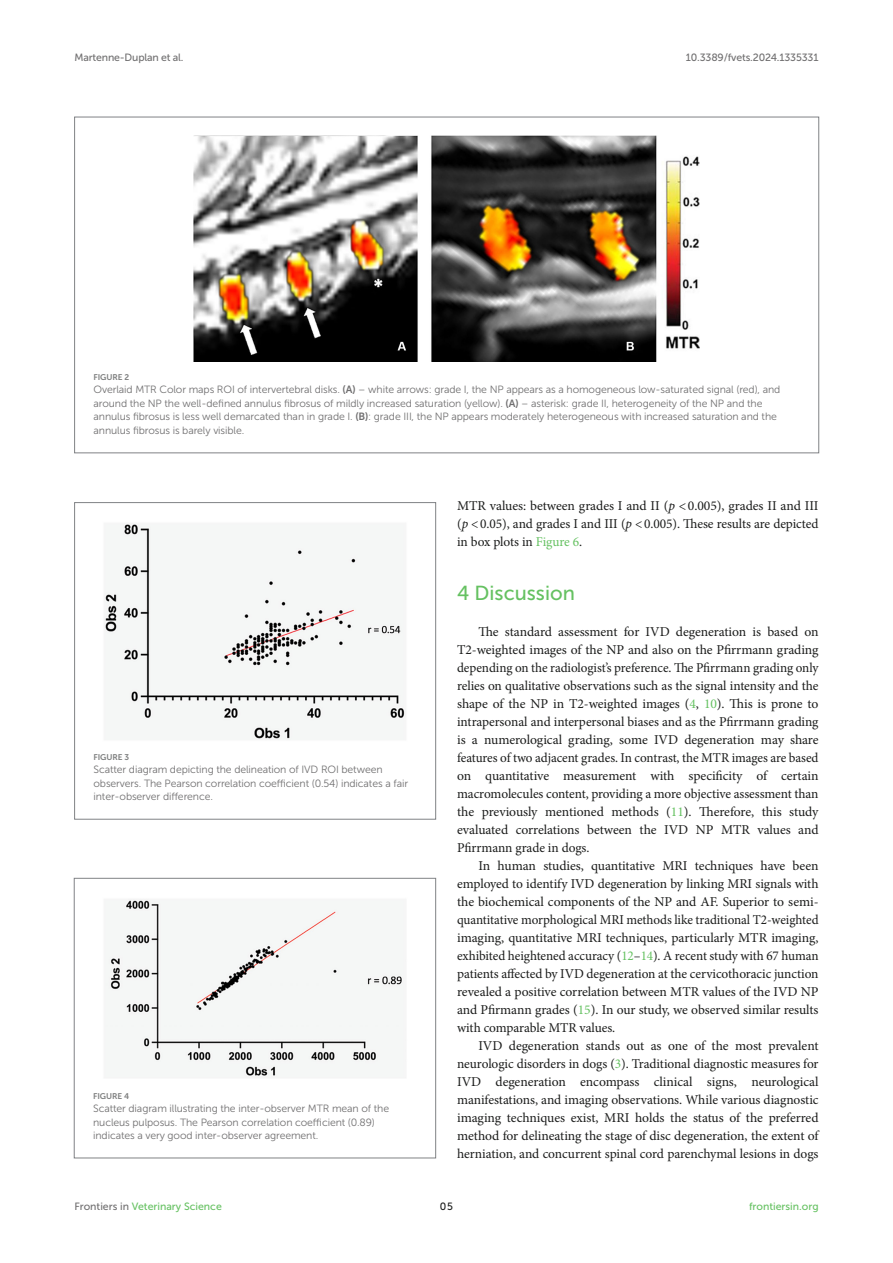
<style>
.page{position:relative;width:893px;height:1263px;background:#fff}
.page>*{position:absolute;margin:0;border:0;box-sizing:border-box;transform-origin:0 0}
.HEAD_1{font:20.25px "Museo Sans 500";color:#65c161}
.TEXT{font:13.5px/18px "Minion Pro";letter-spacing:-.005em;color:#1b1c1b;text-align:justify}
.TEXT_FLUSH{font:13.5px/18px "Minion Pro";letter-spacing:-.005em;color:#1b1c1b;text-align:justify}
.FIG_LEG{font:10.5px/13.5px "Museo Sans 300";letter-spacing:-.01em;color:#706f70}
.t1{font:10.5px "Museo Sans 500";letter-spacing:-.015em;color:#706f70}
.t2{font:10.5px "Museo Sans 500";color:#65c161}
.t3{font:10.5px "Museo Sans 500";color:#1b1c1b}
.FIG_HD{font:8.25px "Museo Sans 700";letter-spacing:-.01em;color:#7e7f7f}
.s1{font-family:"Museo Sans 700"}
.s2{font-style:italic}
.s3{color:#65c161}
.s4{color:#706f70}
</style>
<div class="page">
<img style="left:194px;top:136px;width:506px;height:225px">
<img style="left:104px;top:523px;width:302px;height:217px">
<div style="left:74px;top:502px;width:362px;height:317px;border:1px solid #808285"></div>
<img style="left:105px;top:899px;width:301px;height:179px">
<div style="left:74px;top:878px;width:362px;height:280px;border:1px solid #808285"></div>
<p class="t1" style="left:74px;top:51px;width:111px">Martenne-Duplan et al.</p>
<p class="t1" style="left:686px;top:51px;width:134px">10.3389/fvets.2024.1335331</p>
<p class="FIG_HD" style="left:94px;top:372px;width:37px">FIGURE 2</p>
<p class="FIG_LEG" style="left:94px;top:383px;width:688px">Overlaid MTR Color maps ROI of intervertebral disks. <span class="s1">(A)</span> – white arrows: grade I, the NP appears as a homogeneous low-saturated signal (red), and around the NP the well-defined annulus fibrosus of mildly increased saturation (yellow). <span class="s1">(A)</span> – asterisk: grade II, heterogeneity of the NP and the annulus fibrosus is less well demarcated than in grade I. <span class="s1">(B)</span>: grade III, the NP appears moderately heterogeneous with increased saturation and the annulus fibrosus is barely visible.</p>
<p class="FIG_HD" style="left:94px;top:752px;width:37px">FIGURE 3</p>
<p class="FIG_LEG" style="left:94px;top:763px;width:316px">Scatter diagram depicting the delineation of IVD ROI between observers. The Pearson correlation coefficient (0.54) indicates a fair inter-observer difference.</p>
<p class="FIG_HD" style="left:93px;top:1091px;width:37px">FIGURE 4</p>
<p class="FIG_LEG" style="left:93px;top:1102px;width:297px">Scatter diagram illustrating the inter-observer MTR mean of the nucleus pulposus. The Pearson correlation coefficient (0.89) indicates a very good inter-observer agreement.</p>
<p class="TEXT" style="left:457px;top:497px;width:363px">MTR values: between grades I and II (<span class="s2">p</span> &lt;0.005), grades II and III (<span class="s2">p</span> &lt;0.05), and grades I and III (<span class="s2">p</span> &lt;0.005). These results are depicted in box plots in <span class="s3">Figure 6</span>.</p>
<p class="HEAD_1" style="left:457px;top:582px;width:119px">4 Discussion</p>
<p class="TEXT_FLUSH" style="left:457px;top:623px;width:363px;text-indent:21px">The standard assessment for IVD degeneration is based on T2-weighted images of the NP and also on the Pfirrmann grading depending on the radiologist’s preference. The Pfirrmann grading only relies on qualitative observations such as the signal intensity and the shape of the NP in T2-weighted images (<span class="s3">4</span>, <span class="s3">10</span>). This is prone to intrapersonal and interpersonal biases and as the Pfirrmann grading is a numerological grading, some IVD degeneration may share features of two adjacent grades. In contrast, the MTR images are based on quantitative measurement with specificity of certain macromolecules content, providing a more objective assessment than the previously mentioned methods (<span class="s3">11</span>). Therefore, this study evaluated correlations between the IVD NP MTR values and Pfirrmann grade in dogs.</p>
<p class="TEXT" style="left:457px;top:857px;width:363px;text-indent:21px">In human studies, quantitative MRI techniques have been employed to identify IVD degeneration by linking MRI signals with the biochemical components of the NP and AF. Superior to semi&shy;quantitative morphological MRI methods like traditional T2-weighted imaging, quantitative MRI techniques, particularly MTR imaging, exhibited heightened accuracy (<span class="s3">12</span>–<span class="s3">14</span>). A recent study with 67 human patients affected by IVD degeneration at the cervicothoracic junction revealed a positive correlation between MTR values of the IVD NP and Pfirmann grades (<span class="s3">15</span>). In our study, we observed similar results with comparable MTR values.</p>
<p class="TEXT" style="left:457px;top:1037px;width:363px;text-indent:21px">IVD degeneration stands out as one of the most prevalent neurologic disorders in dogs (<span class="s3">3</span>). Traditional diagnostic measures for IVD degeneration encompass clinical signs, neurological manifestations, and imaging observations. While various diagnostic imaging techniques exist, MRI holds the status of the preferred method for delineating the stage of disc degeneration, the extent of herniation, and concurrent spinal cord parenchymal lesions in dogs</p>
<p class="t2" style="left:74px;top:1200px;width:149px"><span class="s4">Frontiers in</span> Veterinary Science</p>
<p class="t3" style="left:440px;top:1200px;width:14px">05</p>
<p class="t2" style="left:749px;top:1200px;width:71px">frontiersin.org</p>
</div>
